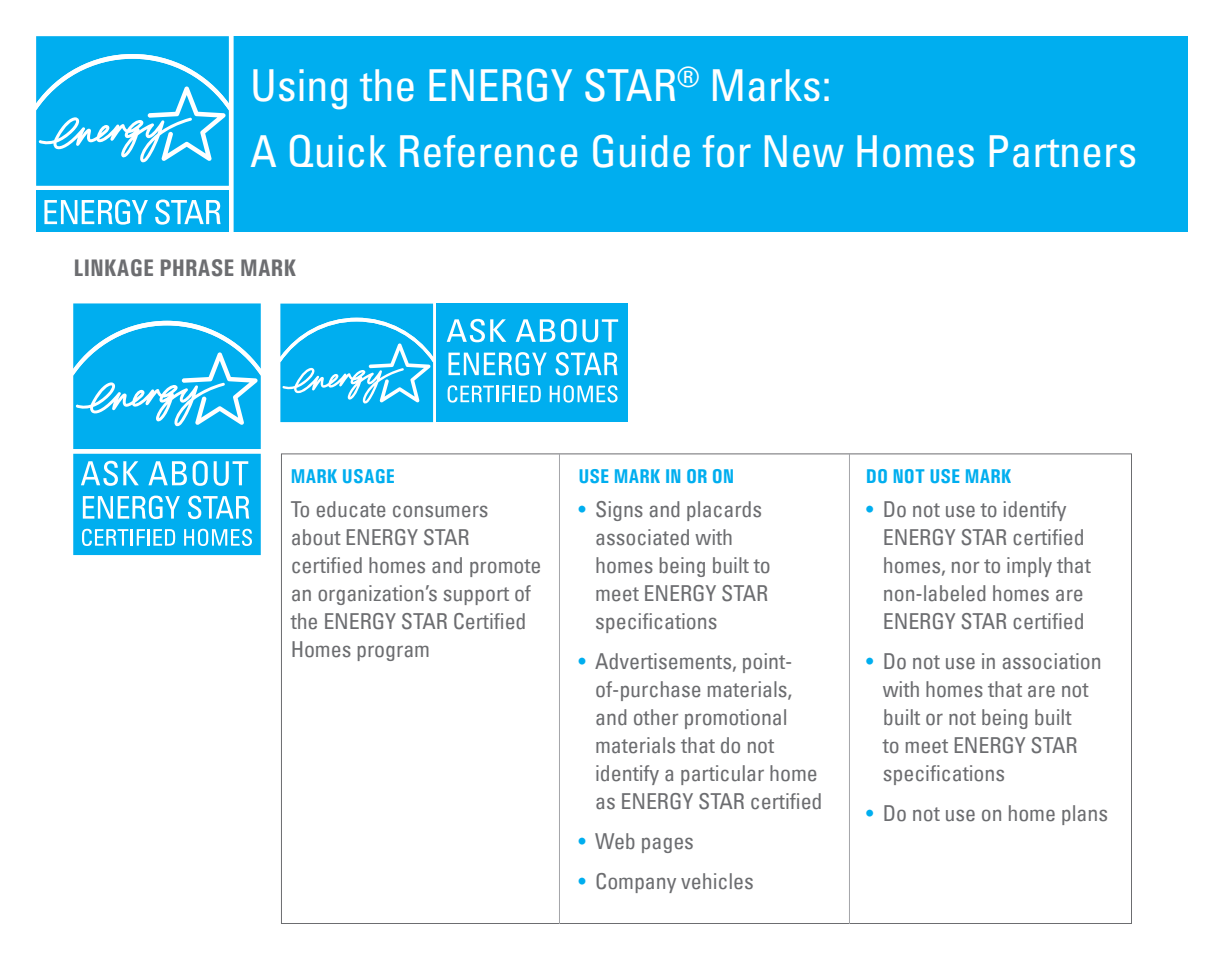
<style>
.page{position:relative;width:1224px;height:960px;background:#fff}
.page>*{position:absolute;margin:0;border:0;box-sizing:border-box;transform-origin:0 0}
.t1{font:condensed 44px/66px "Univers LT Std";color:#fff}
.t2{font:700 24px "Univers Condensed";color:#6c6d70}
.t3{font:condensed 22px/28px "Univers LT";letter-spacing:-.005em;color:#6c6d70}
.t4{font:700 20px "Univers Condensed";color:#00aeef}
.s1{color:#00aeef}
</style>
<div class="page">
<div style="left:225px;top:36px;width:962px;height:196px;background:#00aeef"></div>
<svg style="left:36px;top:36px;width:198px;height:196px"></svg>
<div style="left:73px;top:454px;width:188px;height:101px;background:#00aeef"></div>
<svg style="left:81px;top:461px;width:58px;height:25px"></svg>
<svg style="left:148px;top:461px;width:39px;height:24px"></svg>
<svg style="left:193px;top:461px;width:15px;height:25px"></svg>
<svg style="left:214px;top:461px;width:34px;height:25px"></svg>
<svg style="left:83px;top:496px;width:97px;height:23px"></svg>
<svg style="left:188px;top:496px;width:61px;height:23px"></svg>
<svg style="left:82px;top:529px;width:93px;height:17px"></svg>
<svg style="left:184px;top:529px;width:68px;height:17px"></svg>
<svg style="left:73px;top:303px;width:188px;height:146px;background:#22b8f1"></svg>
<svg style="left:280px;top:303px;width:348px;height:120px;background:#29baf1"></svg>
<hr style="left:559px;top:453px;width:1px;height:471px;background:#a4a5a9">
<hr style="left:849px;top:453px;width:1px;height:471px;background:#a4a5a9">
<h1 class="t1" style="left:250px;top:52px;width:889px">Using the ENERGY STAR<sup>®</sup> Marks:<br>A Quick Reference Guide for New Homes Partners</h1>
<p class="t2" style="left:74px;top:253px;width:224px">LINKAGE PHRASE MARK</p>
<p class="t4" style="left:291px;top:464px;width:106px">MARK USAGE</p>
<p class="t4" style="left:578px;top:464px;width:157px">USE MARK IN OR ON</p>
<p class="t4" style="left:866px;top:464px;width:147px">DO NOT USE MARK</p>
<p class="t3" style="left:291px;top:495px;width:252px">To educate consumers about ENERGY STAR certified homes and promote an organization’s support of the ENERGY STAR Certified<br>Homes program</p>
<p class="t3" style="left:595px;top:495px;width:177px;text-indent:-17px"><span class="s1">•</span> Signs and placards associated with homes being built to meet ENERGY STAR specifications</p>
<p class="t3" style="left:595px;top:647px;width:229px;text-indent:-17px"><span class="s1">•</span> Advertisements, point&shy;of-purchase materials, and other promotional materials that do not identify a particular home as ENERGY STAR certified</p>
<p class="t3" style="left:578px;top:827px;width:117px"><span class="s1">•</span> Web pages</p>
<p class="t3" style="left:578px;top:867px;width:177px"><span class="s1">•</span> Company vehicles</p>
<p class="t3" style="left:883px;top:495px;width:210px;text-indent:-17px"><span class="s1">•</span> Do not use to identify<br>ENERGY STAR certified homes, nor to imply that non-labeled homes are<br>ENERGY STAR certified</p>
<p class="t3" style="left:883px;top:647px;width:221px;text-indent:-17px"><span class="s1">•</span> Do not use in association with homes that are not built or not being built<br>to meet ENERGY STAR specifications</p>
<p class="t3" style="left:866px;top:799px;width:244px"><span class="s1">•</span> Do not use on home plans</p>
</div>
